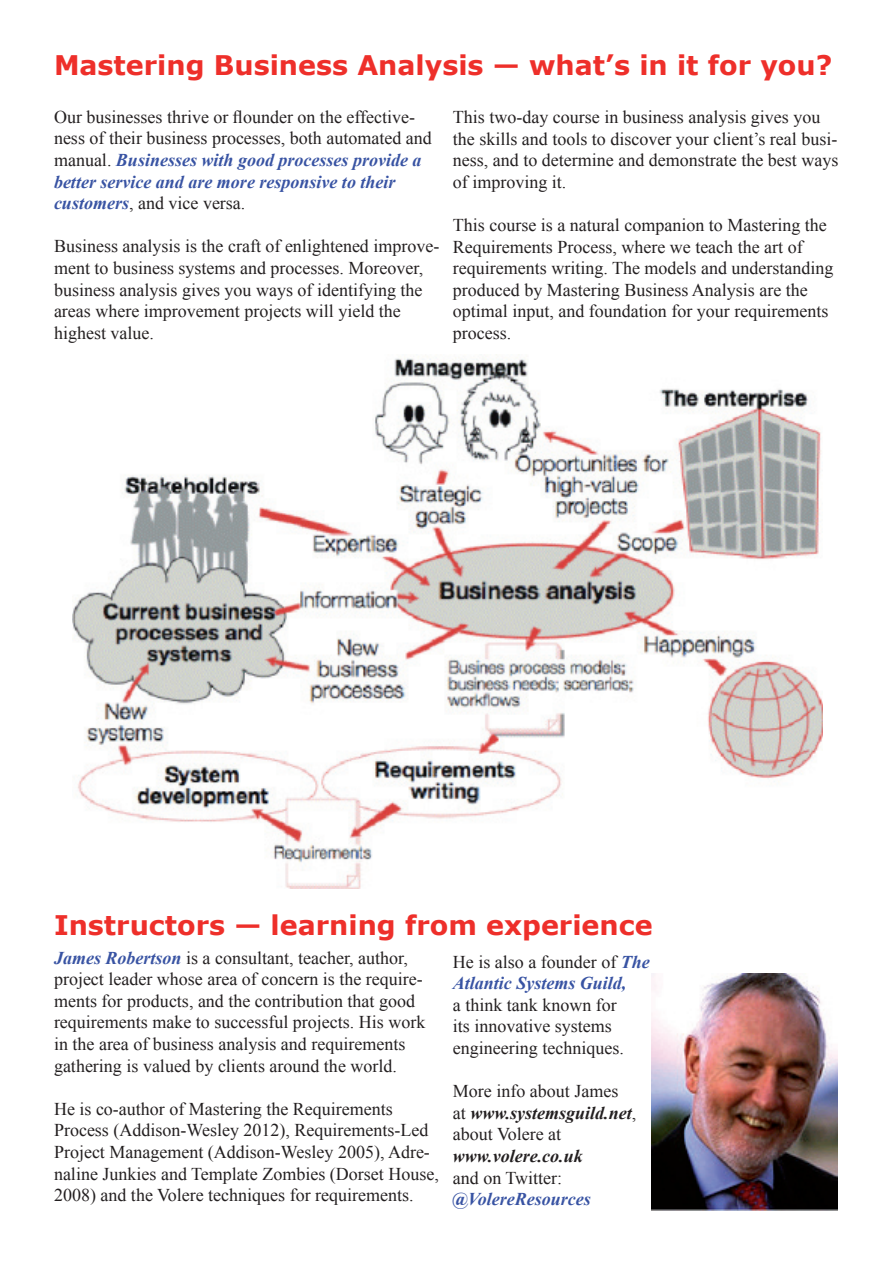
<style>
.page{position:relative;width:893px;height:1263px;background:#fff}
.page>*{position:absolute;margin:0;border:0;box-sizing:border-box;transform-origin:0 0}
.t1{font:700 27px "Verdana";color:#ee2f2a}
.t2{font:18px/21.6px "Times New Roman";color:#231f20}
.t3{font:italic 700 18px/21.6px "Times New Roman";color:#3853a3}
.t4{font:italic 700 18px "Times New Roman";color:#231f20}
.s1{font-weight:700;font-style:italic;color:#3853a3}
.s2{font-weight:400;font-style:normal;color:#231f20}
.s3{font-weight:700;font-style:italic}
</style>
<div class="page">
<img style="left:73px;top:356px;width:750px;height:533px">
<img style="left:651px;top:974px;width:186px;height:237px">
<h1 class="t1" style="left:54px;top:47px;width:780px">Mastering Business Analysis — what’s in it for you?</h1>
<p class="t2" style="left:54px;top:106px;width:379px">Our businesses thrive or flounder on the effective&shy;ness of their business processes, both automated and manual. <span class="s1">Businesses with good processes provide a better service and are more responsive to their customers</span>, and vice versa.</p>
<p class="t2" style="left:54px;top:235px;width:387px">Business analysis is the craft of enlightened improve&shy;ment to business systems and processes. Moreover, business analysis gives you ways of identifying the areas where improvement projects will yield the highest value.</p>
<p class="t2" style="left:453px;top:106px;width:387px">This two-day course in business analysis gives you the skills and tools to discover your client’s real busi&shy;ness, and to determine and demonstrate the best ways of improving it.</p>
<p class="t2" style="left:453px;top:214px;width:382px">This course is a natural companion to Mastering the Requirements Process, where we teach the art of requirements writing. The models and understanding produced by Mastering Business Analysis are the optimal input, and foundation for your requirements process.</p>
<h1 class="t1" style="left:54px;top:907px;width:600px">Instructors — learning from experience</h1>
<p class="t2" style="left:54px;top:946px;width:373px"><span class="s1">James Robertson</span> is a consultant, teacher, author, project leader whose area of concern is the require&shy;ments for products, and the contribution that good requirements make to successful projects. His work in the area of business analysis and requirements gathering is valued by clients around the world.</p>
<p class="t2" style="left:54px;top:1098px;width:386px">He is co-author of Mastering the Requirements Process (Addison-Wesley 2012), Requirements-Led Project Management (Addison-Wesley 2005), Adre&shy;naline Junkies and Template Zombies (Dorset House, 2008) and the Volere techniques for requirements.</p>
<p class="t3" style="left:453px;top:950px;width:198px"><span class="s2">He is also a founder of</span> The<br>Atlantic Systems Guild,</p>
<p class="t2" style="left:453px;top:994px;width:172px">a think tank known for its innovative systems engineering techniques.</p>
<p class="t2" style="left:453px;top:1080px;width:185px">More info about James<br>at <span class="s3">www.systemsguild.net</span>, about Volere at</p>
<p class="t4" style="left:453px;top:1143px;width:131px">www.volere.co.uk</p>
<p class="t2" style="left:453px;top:1166px;width:111px">and on Twitter:</p>
<p class="t3" style="left:453px;top:1188px;width:139px">@VolereResources</p>
</div>
